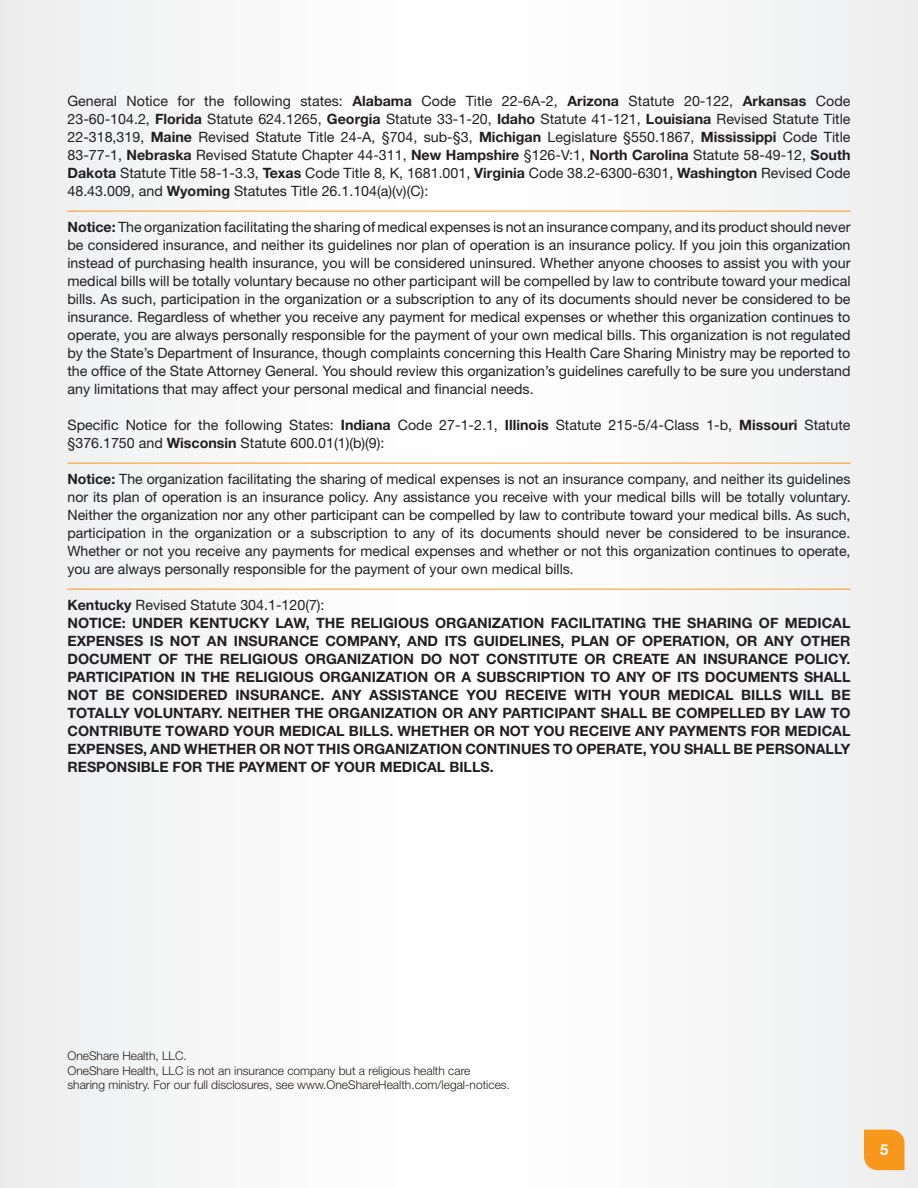
<style>
.page{position:relative;width:918px;height:1188px;background:#f7f7f8}
.page>*{position:absolute;margin:0;border:0;box-sizing:border-box;transform-origin:0 0}
.t1{font:700 15px "Helvetica Neue LT Std";color:#fff}
.t2{font:14.25px/18px "Helvetica Neue LT Std";color:#231f20;text-align:justify}
.t3{font:700 14.25px/18px "Helvetica Neue LT Std";color:#231f20;text-align:justify}
.t4{font:300 12px "Helvetica Neue LT Std";color:#241e1b}
.s1{font-weight:700}
</style>
<div class="page">
<div style="left:864px;top:1130px;width:40px;height:40px;background:#f7981d"></div>
<hr style="left:68px;top:211px;width:782px;height:1px;background:#f7981d">
<hr style="left:68px;top:463px;width:782px;height:1px;background:#f7981d">
<hr style="left:68px;top:589px;width:782px;height:1px;background:#f7981d">
<p class="t2" style="left:68px;top:91px;width:785px">General Notice for the following states: <span class="s1">Alabama</span> Code Title 22-6A-2, <span class="s1">Arizona</span> Statute 20-122, <span class="s1">Arkansas</span> Code 23-60-104.2, <span class="s1">Florida</span> Statute 624.1265, <span class="s1">Georgia</span> Statute 33-1-20, <span class="s1">Idaho</span> Statute 41-121, <span class="s1">Louisiana</span> Revised Statute Title 22-318,319, <span class="s1">Maine</span> Revised Statute Title 24-A, §704, sub-§3, <span class="s1">Michigan</span> Legislature §550.1867, <span class="s1">Mississippi</span> Code Title 83-77-1, <span class="s1">Nebraska</span> Revised Statute Chapter 44-311, <span class="s1">New Hampshire</span> §126-V:1, <span class="s1">North Carolina</span> Statute 58-49-12, <span class="s1">South Dakota</span> Statute Title 58-1-3.3, <span class="s1">Texas</span> Code Title 8, K, 1681.001, <span class="s1">Virginia</span> Code 38.2-6300-6301, <span class="s1">Washington</span> Revised Code 48.43.009, and <span class="s1">Wyoming</span> Statutes Title 26.1.104(a)(v)(C):</p>
<p class="t2" style="left:68px;top:217px;width:785px"><span class="s1">Notice:</span> The organization facilitating the sharing of medical expenses is not an insurance company, and its product should never be considered insurance, and neither its guidelines nor plan of operation is an insurance policy. If you join this organization instead of purchasing health insurance, you will be considered uninsured. Whether anyone chooses to assist you with your medical bills will be totally voluntary because no other participant will be compelled by law to contribute toward your medical bills. As such, participation in the organization or a subscription to any of its documents should never be considered to be insurance. Regardless of whether you receive any payment for medical expenses or whether this organization continues to operate, you are always personally responsible for the payment of your own medical bills. This organization is not regulated by the State’s Department of Insurance, though complaints concerning this Health Care Sharing Ministry may be reported to the office of the State Attorney General. You should review this organization’s guidelines carefully to be sure you understand any limitations that may affect your personal medical and financial needs.</p>
<p class="t2" style="left:68px;top:415px;width:785px">Specific Notice for the following States: <span class="s1">Indiana</span> Code 27-1-2.1, <span class="s1">Illinois</span> Statute 215-5/4-Class 1-b, <span class="s1">Missouri</span> Statute §376.1750 and <span class="s1">Wisconsin</span> Statute 600.01(1)(b)(9):</p>
<p class="t2" style="left:68px;top:469px;width:785px"><span class="s1">Notice:</span> The organization facilitating the sharing of medical expenses is not an insurance company, and neither its guidelines nor its plan of operation is an insurance policy. Any assistance you receive with your medical bills will be totally voluntary.<br>Neither the organization nor any other participant can be compelled by law to contribute toward your medical bills. As such, participation in the organization or a subscription to any of its documents should never be considered to be insurance.<br>Whether or not you receive any payments for medical expenses and whether or not this organization continues to operate, you are always personally responsible for the payment of your own medical bills.</p>
<p class="t2" style="left:68px;top:595px;width:259px"><span class="s1">Kentucky</span> Revised Statute 304.1-120(7):</p>
<p class="t3" style="left:68px;top:613px;width:785px">NOTICE: UNDER KENTUCKY LAW, THE RELIGIOUS ORGANIZATION FACILITATING THE SHARING OF MEDICAL EXPENSES IS NOT AN INSURANCE COMPANY, AND ITS GUIDELINES, PLAN OF OPERATION, OR ANY OTHER DOCUMENT OF THE RELIGIOUS ORGANIZATION DO NOT CONSTITUTE OR CREATE AN INSURANCE POLICY.<br>PARTICIPATION IN THE RELIGIOUS ORGANIZATION OR A SUBSCRIPTION TO ANY OF ITS DOCUMENTS SHALL NOT BE CONSIDERED INSURANCE. ANY ASSISTANCE YOU RECEIVE WITH YOUR MEDICAL BILLS WILL BE TOTALLY VOLUNTARY. NEITHER THE ORGANIZATION OR ANY PARTICIPANT SHALL BE COMPELLED BY LAW TO CONTRIBUTE TOWARD YOUR MEDICAL BILLS. WHETHER OR NOT YOU RECEIVE ANY PAYMENTS FOR MEDICAL EXPENSES, AND WHETHER OR NOT THIS ORGANIZATION CONTINUES TO OPERATE, YOU SHALL BE PERSONALLY RESPONSIBLE FOR THE PAYMENT OF YOUR MEDICAL BILLS.</p>
<p class="t4" style="left:68px;top:1049px;width:121px">OneShare Health, LLC.</p>
<p class="t4" style="left:68px;top:1063px;width:405px">OneShare Health, LLC is not an insurance company but a religious health care</p>
<p class="t4" style="left:68px;top:1078px;width:444px">sharing ministry. For our full disclosures, see www.OneShareHealth.com/legal-notices.</p>
<p class="t1" style="left:880px;top:1141px;width:10px">5</p>
</div>
